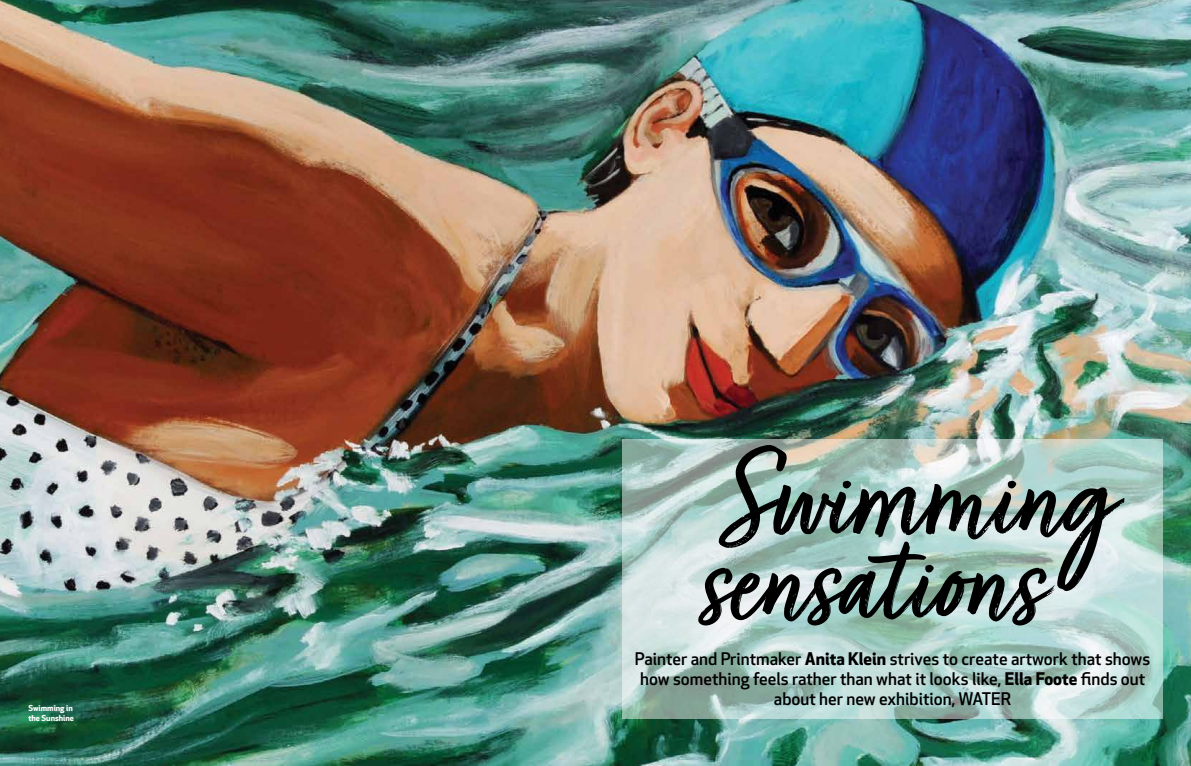
<style>
.page{position:relative;width:1191px;height:766px;background:#fff}
.page>*{position:absolute;margin:0;border:0;box-sizing:border-box;transform-origin:0 0}
.t1{font:134.4px "Turbinado Pro";color:#000}
.t2{font:500 17px/20px "Apex New";color:#000;text-align:center}
.t3{font:700 8px/9.6px "Apex New";color:#fff}
.s1{font-weight:700}
</style>
<div class="page">
<img style="left:0;top:0;width:1191px;height:765px">
<svg style="left:622px;top:439px;width:540px;height:279px;background:#b7d2cc"></svg>
<p class="t3" style="left:28px;top:702px;width:47px">Swimming in the Sunshine</p>
<h1 class="t1" style="left:718px;top:426px;width:395px">Swimming</h1>
<h1 class="t1" style="left:698px;top:510px;width:347px">sensations</h1>
<p class="t2" style="left:635px;top:648px;width:517px">Painter and Printmaker <span class="s1">Anita Klein</span> strives to create artwork that shows how something feels rather than what it looks like, <span class="s1">Ella Foote</span> finds out about her new exhibition, WATER</p>
</div>
